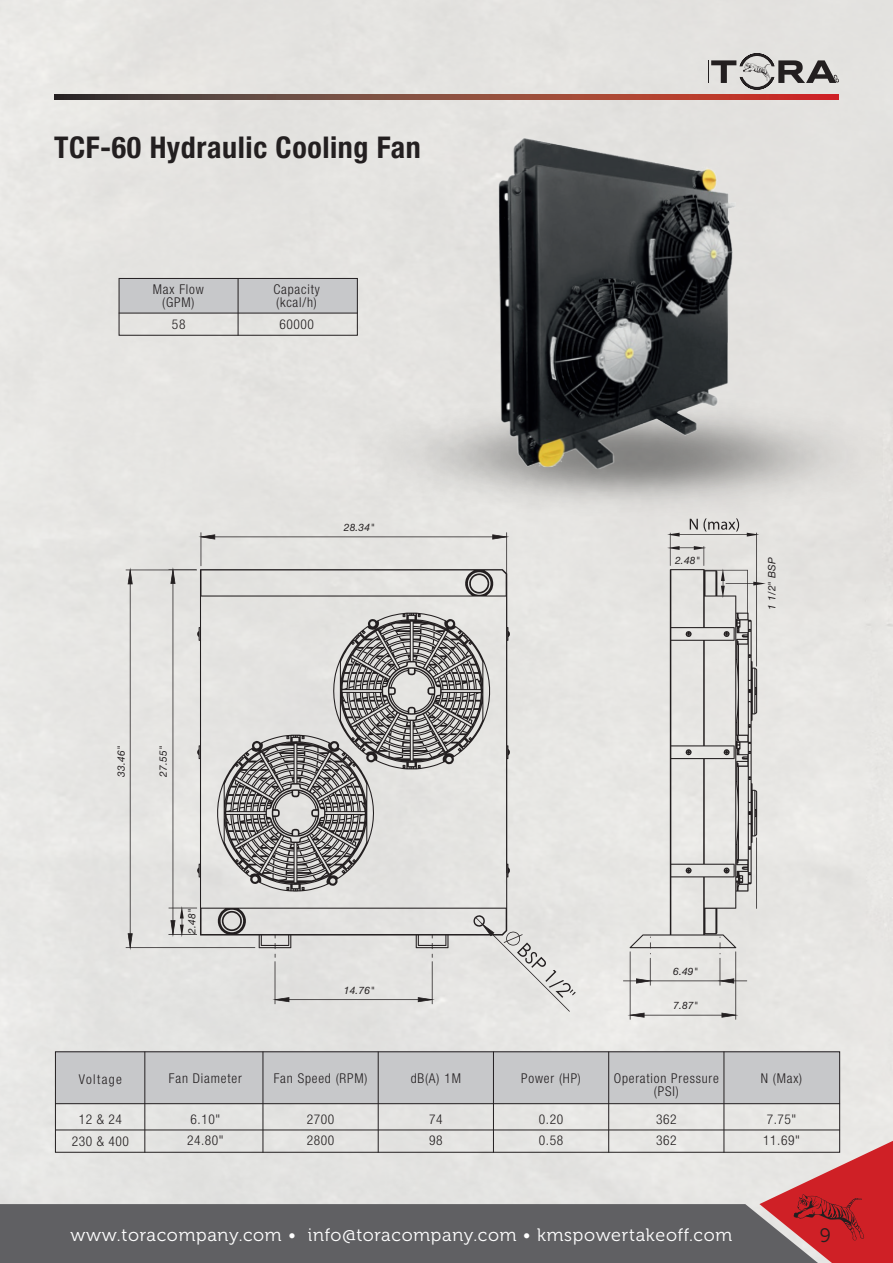
<style>
.page{position:relative;width:893px;height:1263px;background:#fff}
.page>*{position:absolute;margin:0;border:0;box-sizing:border-box;transform-origin:0 0}
.t1{font:700 condensed 30px "Helvetica Neue LT Std";letter-spacing:.02em;color:#231f20}
.t2{font:19.5px "Museo 300";color:#231f20}
.t3{font:18px "Museo 300";letter-spacing:.04em;color:#fff}
.t4{font:300 condensed 13.5px/13.2px "Helvetica Neue LT Std";letter-spacing:.06em;color:#231f20;text-align:center}
.t5{font:300 condensed 13.5px/22.2px "Helvetica Neue LT Std";letter-spacing:.04em;color:#231f20;text-align:center}
.t6{font:300 condensed 13.5px "Helvetica Neue LT Std";letter-spacing:.1em;color:#231f20}
.t7{font:italic 10.2px "Helvetica Neue LT Pro";letter-spacing:.02em;color:#231f20}
</style>
<div class="page">
<div style="left:0;top:0;width:893px;height:1204px;background:#e5e4e2"></div>
<div style="left:0;top:1204px;width:759px;height:59px;background:#606063"></div>
<svg style="left:759px;top:1131px;width:134px;height:132px;background:#c96a6d"></svg>
<div style="left:55px;top:1051px;width:785px;height:53px;background:#c7c8ca"></div>
<div style="left:55px;top:1051px;width:785px;height:101px;border:1px solid #231f20"></div>
<hr style="left:55px;top:1103px;width:785px;height:1px;background:#231f20">
<hr style="left:55px;top:1129px;width:785px;height:1px;background:#231f20">
<hr style="left:144px;top:1051px;width:1px;height:101px;background:#231f20">
<hr style="left:263px;top:1051px;width:1px;height:101px;background:#231f20">
<hr style="left:378px;top:1051px;width:1px;height:101px;background:#231f20">
<hr style="left:493px;top:1051px;width:1px;height:101px;background:#231f20">
<hr style="left:608px;top:1051px;width:1px;height:101px;background:#231f20">
<hr style="left:724px;top:1051px;width:1px;height:101px;background:#231f20">
<svg style="left:54px;top:95px;width:785px;height:4px;background:#884338"></svg>
<svg style="left:708px;top:54px;width:131px;height:35px;background:#adaba9"></svg>
<div style="left:630px;top:533px;width:127px;height:487px;background:#e6e5e2"></div>
<div style="left:201px;top:532px;width:306px;height:37px;background:#e5e4e1"></div>
<div style="left:272px;top:948px;width:163px;height:56px;background:#e3e2e0"></div>
<svg style="left:623px;top:937px;width:124px;height:48px;background:#dbdad8"></svg>
<svg style="left:628px;top:1013px;width:110px;height:5px"></svg>
<svg style="left:475px;top:917px;width:101px;height:95px;background:#dedddb"></svg>
<svg style="left:198px;top:534px;width:311px;height:5px;background:#bebdbb"></svg>
<svg style="left:197px;top:569px;width:313px;height:379px;background:#c1c0be"></svg>
<svg style="left:630px;top:569px;width:127px;height:379px;background:#d5d4d1"></svg>
<div style="left:128px;top:567px;width:69px;height:383px;background:#e5e4e2"></div>
<svg style="left:667px;top:518px;width:99px;height:96px;background:#d2d1ce"></svg>
<img style="left:355px;top:379px;width:527px;height:139px">
<img style="left:484px;top:122px;width:274px;height:348px">
<div style="left:119px;top:278px;width:239px;height:35px;background:#c7c8ca"></div>
<div style="left:119px;top:278px;width:239px;height:58px;border:1px solid #231f20"></div>
<hr style="left:119px;top:313px;width:239px;height:1px;background:#231f20">
<hr style="left:238px;top:278px;width:1px;height:58px;background:#231f20">
<h1 class="t1" style="left:54px;top:129px;width:368px">TCF-60 Hydraulic Cooling Fan</h1>
<p class="t4" style="left:153px;top:282px;width:52px">Max Flow (GPM)</p>
<p class="t4" style="left:273px;top:282px;width:48px;text-align:left">Capacity (kcal/h)</p>
<p class="t4" style="left:172px;top:318px;width:15px">58</p>
<p class="t4" style="left:279px;top:318px;width:36px">60000</p>
<p class="t7" style="left:344px;top:521px;width:32px">28.34"</p>
<p class="t7" style="left:115px;top:777px;width:32px;rotate:-90deg">33.46"</p>
<p class="t7" style="left:157px;top:777px;width:32px;rotate:-90deg">27.55"</p>
<p class="t7" style="left:186px;top:934px;width:27px;rotate:-90deg">2.48"</p>
<p class="t7" style="left:344px;top:984px;width:32px">14.76"</p>
<p class="t7" style="left:675px;top:554px;width:27px">2.48"</p>
<p class="t7" style="left:766px;top:610px;width:54px;rotate:-90deg">1 1/2" BSP</p>
<p class="t7" style="left:673px;top:965px;width:27px">6.49"</p>
<p class="t7" style="left:673px;top:999px;width:27px">7.87"</p>
<p class="t4" style="left:169px;top:1071px;width:74px">Fan Diameter</p>
<p class="t4" style="left:274px;top:1071px;width:95px">Fan Speed (RPM)</p>
<p class="t4" style="left:411px;top:1071px;width:52px">dB(A) 1M</p>
<p class="t4" style="left:521px;top:1071px;width:61px">Power (HP)</p>
<p class="t4" style="left:614px;top:1071px;width:107px">Operation Pressure (PSI)</p>
<p class="t6" style="left:79px;top:1072px;width:45px">Voltage</p>
<p class="t4" style="left:761px;top:1071px;width:43px">N (Max)</p>
<p class="t5" style="left:72px;top:1108px;width:58px">12 &amp; 24<br>230 &amp; 400</p>
<p class="t4" style="left:191px;top:1112px;width:31px">6.10"</p>
<p class="t4" style="left:307px;top:1112px;width:29px">2700</p>
<p class="t4" style="left:429px;top:1112px;width:15px">74</p>
<p class="t4" style="left:539px;top:1112px;width:26px">0.20</p>
<p class="t4" style="left:656px;top:1112px;width:22px">362</p>
<p class="t4" style="left:767px;top:1112px;width:31px">7.75"</p>
<p class="t4" style="left:187px;top:1133px;width:38px">24.80"</p>
<p class="t4" style="left:307px;top:1133px;width:29px">2800</p>
<p class="t4" style="left:429px;top:1133px;width:15px">98</p>
<p class="t4" style="left:539px;top:1133px;width:26px">0.58</p>
<p class="t4" style="left:656px;top:1133px;width:22px">362</p>
<p class="t4" style="left:763px;top:1133px;width:38px">11.69"</p>
<h3 class="t3" style="left:70px;top:1225px;width:663px">www.toracompany.com • info@toracompany.com • kmspowertakeoff.com</h3>
<h2 class="t2" style="left:820px;top:1225px;width:12px">9</h2>
</div>
